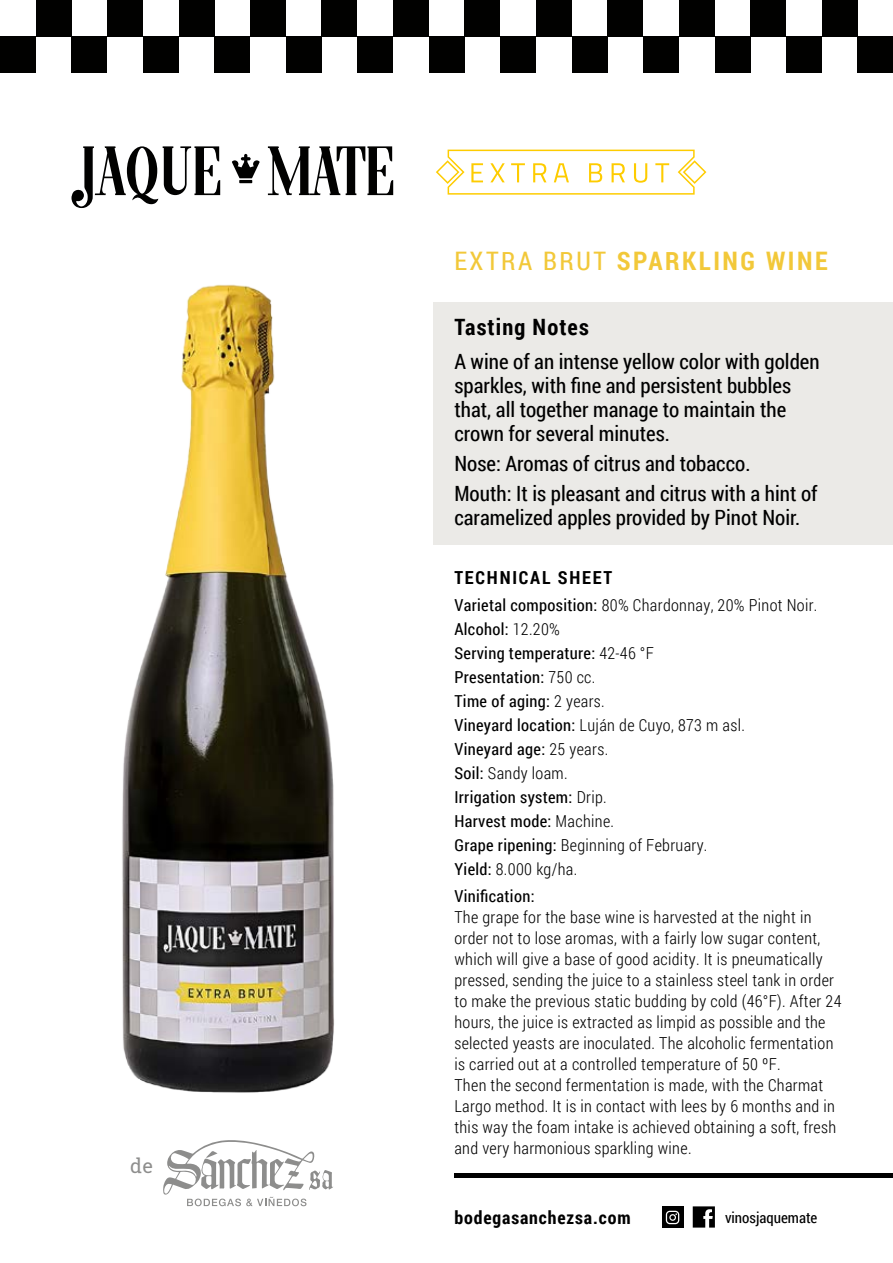
<style>
.page{position:relative;width:893px;height:1263px;background:#fff}
.page>*{position:absolute;margin:0;border:0;box-sizing:border-box;transform-origin:0 0}
.t1{font:700 25.5px "Roboto Condensed";letter-spacing:.1em;color:#f2c839}
.t2{font:700 22.5px "Roboto Condensed";letter-spacing:.05em;color:#000}
.t3{font:21px/24px "Roboto Condensed";color:#000}
.t4{font:19.95px "Roboto Slab";color:#1c1c1a}
.t5{font:700 18px "Roboto Condensed";letter-spacing:.05em;color:#000}
.t6{font:700 18px "Roboto Condensed";letter-spacing:.1em;color:#000}
.t7{font:300 16.5px/21px "Roboto Condensed";letter-spacing:.02em;color:#000}
.t8{font:16.5px/24px "Roboto Condensed";letter-spacing:.02em;color:#000}
.t9{font:15px "Roboto Condensed";color:#000}
.s1{font-weight:400}
.s2{font-weight:300}
</style>
<div class="page">
<div style="left:433px;top:302px;width:460px;height:243px;background:#ebeae7"></div>
<div style="left:822px;top:0;width:36px;height:36px;background:#010100"></div>
<div style="left:750px;top:0;width:36px;height:36px;background:#010100"></div>
<div style="left:679px;top:0;width:36px;height:36px;background:#010100"></div>
<div style="left:607px;top:0;width:36px;height:36px;background:#010100"></div>
<div style="left:536px;top:0;width:36px;height:36px;background:#010100"></div>
<div style="left:465px;top:0;width:35px;height:36px;background:#010100"></div>
<div style="left:393px;top:0;width:36px;height:36px;background:#010100"></div>
<div style="left:322px;top:0;width:35px;height:36px;background:#010100"></div>
<div style="left:250px;top:0;width:36px;height:36px;background:#010100"></div>
<div style="left:179px;top:0;width:35px;height:36px;background:#010100"></div>
<div style="left:107px;top:0;width:36px;height:36px;background:#010100"></div>
<div style="left:36px;top:0;width:35px;height:36px;background:#010100"></div>
<div style="left:858px;top:36px;width:35px;height:37px;background:#010100"></div>
<div style="left:786px;top:36px;width:36px;height:37px;background:#010100"></div>
<div style="left:715px;top:36px;width:35px;height:37px;background:#010100"></div>
<div style="left:643px;top:36px;width:36px;height:37px;background:#010100"></div>
<div style="left:572px;top:36px;width:35px;height:37px;background:#010100"></div>
<div style="left:500px;top:36px;width:36px;height:37px;background:#010100"></div>
<div style="left:429px;top:36px;width:36px;height:37px;background:#010100"></div>
<div style="left:357px;top:36px;width:36px;height:37px;background:#010100"></div>
<div style="left:286px;top:36px;width:36px;height:37px;background:#010100"></div>
<div style="left:214px;top:36px;width:36px;height:37px;background:#010100"></div>
<div style="left:143px;top:36px;width:36px;height:37px;background:#010100"></div>
<div style="left:71px;top:36px;width:36px;height:37px;background:#010100"></div>
<div style="left:0;top:36px;width:36px;height:37px;background:#010100"></div>
<svg style="left:71px;top:146px;width:149px;height:62px"></svg>
<svg style="left:268px;top:146px;width:125px;height:49px"></svg>
<svg style="left:232px;top:154px;width:28px;height:29px"></svg>
<svg style="left:163px;top:1140px;width:170px;height:66px"></svg>
<div style="left:454px;top:1173px;width:439px;height:5px;background:#000"></div>
<svg style="left:693px;top:1206px;width:22px;height:21px"></svg>
<svg style="left:662px;top:1206px;width:21px;height:21px"></svg>
<svg style="left:666px;top:1211px;width:13px;height:13px"></svg>
<img style="left:122px;top:284px;width:212px;height:809px">
<svg style="left:436px;top:150px;width:270px;height:45px"></svg>
<p class="t4" style="left:130px;top:1151px;width:25px">de</p>
<h1 class="t1" style="left:454px;top:243px;width:375px"><span class="s1">EXTRA BRUT</span> SPARKLING WINE</h1>
<h2 class="t2" style="left:454px;top:311px;width:136px">Tasting Notes</h2>
<p class="t3" style="left:454px;top:349px;width:367px">A wine of an intense yellow color with golden sparkles, with fine and persistent bubbles that, all together manage to maintain the crown for several minutes.</p>
<p class="t3" style="left:454px;top:448px;width:365px;line-height:30px">Nose: Aromas of citrus and tobacco.<br>Mouth: It is pleasant and citrus with a hint of</p>
<p class="t3" style="left:454px;top:505px;width:347px">caramelized apples provided by Pinot Noir.</p>
<p class="t6" style="left:454px;top:565px;width:159px">TECHNICAL SHEET</p>
<p class="t8" style="left:454px;top:592px;width:365px">Varietal composition: <span class="s2">80% Chardonnay, 20% Pinot Noir.<br></span>Alcohol: <span class="s2">12.20%<br></span>Serving temperature: <span class="s2">42-46 °F<br></span>Presentation: <span class="s2">750 cc.<br></span>Time of aging: <span class="s2">2 years.<br></span>Vineyard location: <span class="s2">Luján de Cuyo, 873 m asl.<br></span>Vineyard age: <span class="s2">25 years.<br></span>Soil: <span class="s2">Sandy loam.<br></span>Irrigation system: <span class="s2">Drip.<br></span>Harvest mode: <span class="s2">Machine.<br></span>Grape ripening: <span class="s2">Beginning of February.<br></span>Yield: <span class="s2">8.000 kg/ha.</span></p>
<p class="t8" style="left:454px;top:883px;width:82px">Vinification:</p>
<p class="t7" style="left:454px;top:906px;width:389px">The grape for the base wine is harvested at the night in order not to lose aromas, with a fairly low sugar content, which will give a base of good acidity. It is pneumatically pressed, sending the juice to a stainless steel tank in order to make the previous static budding by cold (46°F). After 24 hours, the juice is extracted as limpid as possible and the selected yeasts are inoculated. The alcoholic fermentation is carried out at a controlled temperature of 50 ºF.<br>Then the second fermentation is made, with the Charmat Largo method. It is in contact with lees by 6 months and in this way the foam intake is achieved obtaining a soft, fresh and very harmonious sparkling wine.</p>
<p class="t5" style="left:454px;top:1204px;width:178px">bodegasanchezsa.com</p>
<p class="t9" style="left:725px;top:1207px;width:94px">vinosjaquemate</p>
</div>
